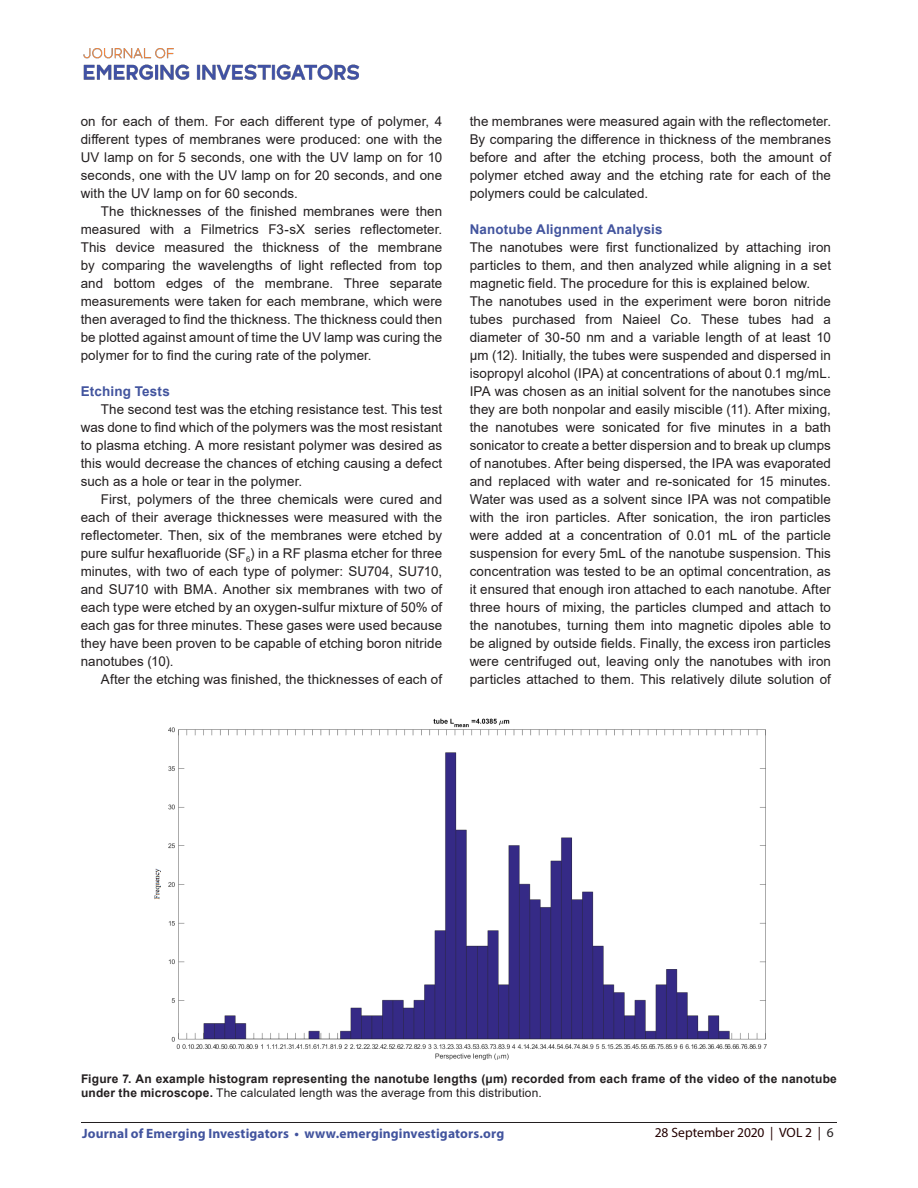
<style>
.page{position:relative;width:918px;height:1188px;background:#fff}
.page>*{position:absolute;margin:0;border:0;box-sizing:border-box;transform-origin:0 0}
.t1{font:13.5px/18px "Arial";letter-spacing:.005em;color:#231f20;text-align:justify}
.t2{font:700 13.5px "Myriad Pro";letter-spacing:.01em;color:#42549e}
.t3{font:700 13.5px "Arial";letter-spacing:.01em;color:#42549e}
.t4{font:13.5px "Myriad Pro";letter-spacing:.005em;color:#230000}
.t5{font:700 12px/14.4px "Arial";letter-spacing:.02em;color:#231f20}
.s1{font-weight:400}
.s2{color:#231f20}
</style>
<div class="page">
<hr style="left:81px;top:1122px;width:756px;height:1px;background:#231f20">
<img style="left:83px;top:48px;width:277px;height:32px">
<img style="left:154px;top:718px;width:613px;height:342px">
<p class="t1" style="left:81px;top:112px;width:363px">on for each of them. For each different type of polymer, 4 different types of membranes were produced: one with the UV lamp on for 5 seconds, one with the UV lamp on for 10 seconds, one with the UV lamp on for 20 seconds, and one with the UV lamp on for 60 seconds.</p>
<p class="t1" style="left:81px;top:202px;width:363px;text-indent:20px">The thicknesses of the finished membranes were then measured with a Filmetrics F3-sX series reflectometer.<br>This device measured the thickness of the membrane by comparing the wavelengths of light reflected from top and bottom edges of the membrane. Three separate measurements were taken for each membrane, which were then averaged to find the thickness. The thickness could then be plotted against amount of time the UV lamp was curing the polymer for to find the curing rate of the polymer.</p>
<p class="t3" style="left:81px;top:382px;width:91px">Etching Tests</p>
<p class="t1" style="left:81px;top:400px;width:363px;text-indent:20px">The second test was the etching resistance test. This test was done to find which of the polymers was the most resistant to plasma etching. A more resistant polymer was desired as this would decrease the chances of etching causing a defect such as a hole or tear in the polymer.</p>
<p class="t1" style="left:81px;top:490px;width:363px;text-indent:20px">First, polymers of the three chemicals were cured and each of their average thicknesses were measured with the reflectometer. Then, six of the membranes were etched by pure sulfur hexafluoride (SF<sub>6</sub>) in a RF plasma etcher for three minutes, with two of each type of polymer: SU704, SU710, and SU710 with BMA. Another six membranes with two of each type were etched by an oxygen-sulfur mixture of 50% of each gas for three minutes. These gases were used because they have been proven to be capable of etching boron nitride nanotubes (10).</p>
<p class="t1" style="left:101px;top:670px;width:343px">After the etching was finished, the thicknesses of each of</p>
<p class="t1" style="left:470px;top:112px;width:363px">the membranes were measured again with the reflectometer.<br>By comparing the difference in thickness of the membranes before and after the etching process, both the amount of polymer etched away and the etching rate for each of the polymers could be calculated.</p>
<p class="t3" style="left:470px;top:220px;width:194px">Nanotube Alignment Analysis</p>
<p class="t1" style="left:470px;top:238px;width:363px">The nanotubes were first functionalized by attaching iron particles to them, and then analyzed while aligning in a set magnetic field. The procedure for this is explained below.</p>
<p class="t1" style="left:470px;top:292px;width:363px">The nanotubes used in the experiment were boron nitride tubes purchased from Naieel Co. These tubes had a diameter of 30-50 nm and a variable length of at least 10 μm (12). Initially, the tubes were suspended and dispersed in isopropyl alcohol (IPA) at concentrations of about 0.1 mg/mL.<br>IPA was chosen as an initial solvent for the nanotubes since they are both nonpolar and easily miscible (11). After mixing, the nanotubes were sonicated for five minutes in a bath sonicator to create a better dispersion and to break up clumps of nanotubes. After being dispersed, the IPA was evaporated and replaced with water and re-sonicated for 15 minutes.<br>Water was used as a solvent since IPA was not compatible with the iron particles. After sonication, the iron particles were added at a concentration of 0.01 mL of the particle suspension for every 5mL of the nanotube suspension. This concentration was tested to be an optimal concentration, as it ensured that enough iron attached to each nanotube. After three hours of mixing, the particles clumped and attach to the nanotubes, turning them into magnetic dipoles able to be aligned by outside fields. Finally, the excess iron particles were centrifuged out, leaving only the nanotubes with iron particles attached to them. This relatively dilute solution of</p>
<p class="t5" style="left:81px;top:1071px;width:757px">Figure 7. An example histogram representing the nanotube lengths (μm) recorded from each frame of the video of the nanotube under the microscope. <span class="s1">The calculated length was the average from this distribution.</span></p>
<p class="t2" style="left:82px;top:1125px;width:424px">Journal of Emerging Investigators • www.emerginginvestigators.org</p>
<p class="t4" style="left:655px;top:1125px;width:180px">28 September 2020 | VOL 2 | <span class="s2">6</span></p>
</div>
